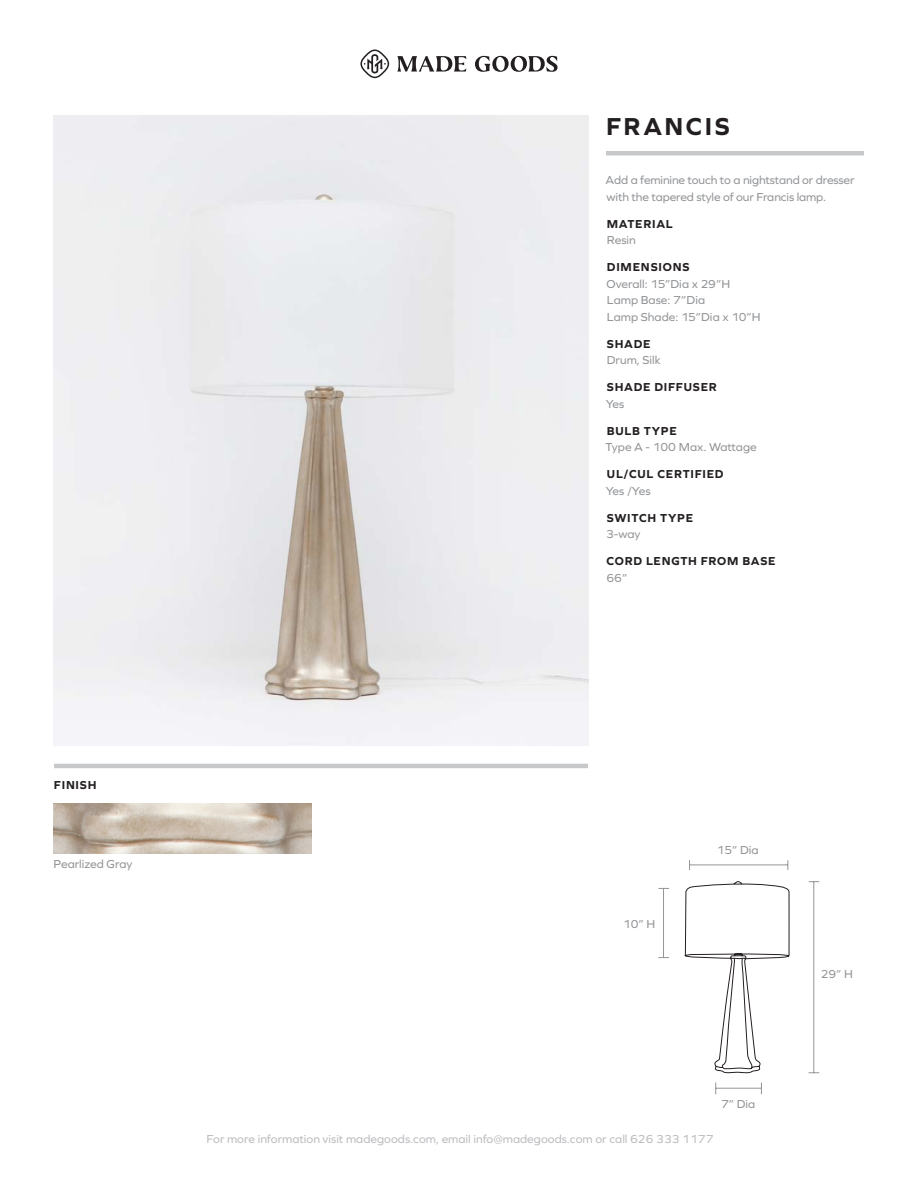
<style>
.page{position:relative;width:918px;height:1188px;background:#fff}
.page>*{position:absolute;margin:0;border:0;box-sizing:border-box;transform-origin:0 0}
.t1{font:700 25.5px "Graphie";letter-spacing:.1em;color:#231f20}
.t2{font:12px/16.5px "Graphie";letter-spacing:-.01em;color:#939598}
.t3{font:700 12px "Graphie";letter-spacing:.06em;color:#231f20}
.t4{font:12px "Graphie";color:#bcbdc0}
</style>
<div class="page">
<div style="left:606px;top:151px;width:258px;height:5px;background:#c7c8ca"></div>
<svg style="left:397px;top:56px;width:161px;height:16px"></svg>
<svg style="left:360px;top:50px;width:29px;height:28px"></svg>
<hr style="left:54px;top:764px;width:534px;height:4px;background:#c7c8ca">
<img style="left:54px;top:116px;width:534px;height:629px">
<hr style="left:716px;top:1088px;width:45px;height:1px;background:#939598">
<svg style="left:715px;top:1082px;width:1px;height:12px"></svg>
<hr style="left:690px;top:865px;width:98px;height:1px;background:#939598">
<svg style="left:658px;top:881px;width:161px;height:193px"></svg>
<img style="left:54px;top:803px;width:258px;height:51px">
<p class="t1" style="left:606px;top:111px;width:125px">FRANCIS</p>
<p class="t2" style="left:606px;top:172px;width:250px">Add a feminine touch to a nightstand or dresser with the tapered style of our Francis lamp.</p>
<p class="t3" style="left:607px;top:217px;width:67px">MATERIAL</p>
<p class="t2" style="left:607px;top:232px;width:30px">Resin</p>
<p class="t3" style="left:607px;top:260px;width:84px">DIMENSIONS</p>
<p class="t2" style="left:607px;top:275px;width:125px">Overall: 15”Dia x 29”H<br>Lamp Base: 7”Dia</p>
<p class="t2" style="left:607px;top:308px;width:155px">Lamp Shade: 15”Dia x 10”H</p>
<p class="t3" style="left:607px;top:337px;width:45px">SHADE</p>
<p class="t2" style="left:607px;top:352px;width:55px">Drum, Silk</p>
<p class="t3" style="left:607px;top:380px;width:112px">SHADE DIFFUSER</p>
<p class="t2" style="left:606px;top:395px;width:20px">Yes</p>
<p class="t3" style="left:607px;top:424px;width:71px">BULB TYPE</p>
<p class="t2" style="left:606px;top:439px;width:153px">Type A - 100 Max. Wattage</p>
<p class="t3" style="left:607px;top:467px;width:118px">UL/CUL CERTIFIED</p>
<p class="t2" style="left:606px;top:482px;width:46px">Yes /Yes</p>
<p class="t3" style="left:607px;top:511px;width:88px">SWITCH TYPE</p>
<p class="t2" style="left:606px;top:526px;width:36px">3-way</p>
<p class="t3" style="left:607px;top:554px;width:171px">CORD LENGTH FROM BASE</p>
<p class="t2" style="left:606px;top:569px;width:22px">66”</p>
<p class="t3" style="left:54px;top:778px;width:44px">FINISH</p>
<p class="t2" style="left:54px;top:855px;width:80px">Pearlized Gray</p>
<p class="t2" style="left:623px;top:916px;width:34px">10” H</p>
<p class="t2" style="left:717px;top:841px;width:43px">15” Dia</p>
<p class="t2" style="left:721px;top:1095px;width:36px">7” Dia</p>
<p class="t4" style="left:207px;top:1132px;width:508px">For more information visit madegoods.com, email info@madegoods.com or call 626 333 1177</p>
<p class="t2" style="left:821px;top:966px;width:34px">29” H</p>
</div>
